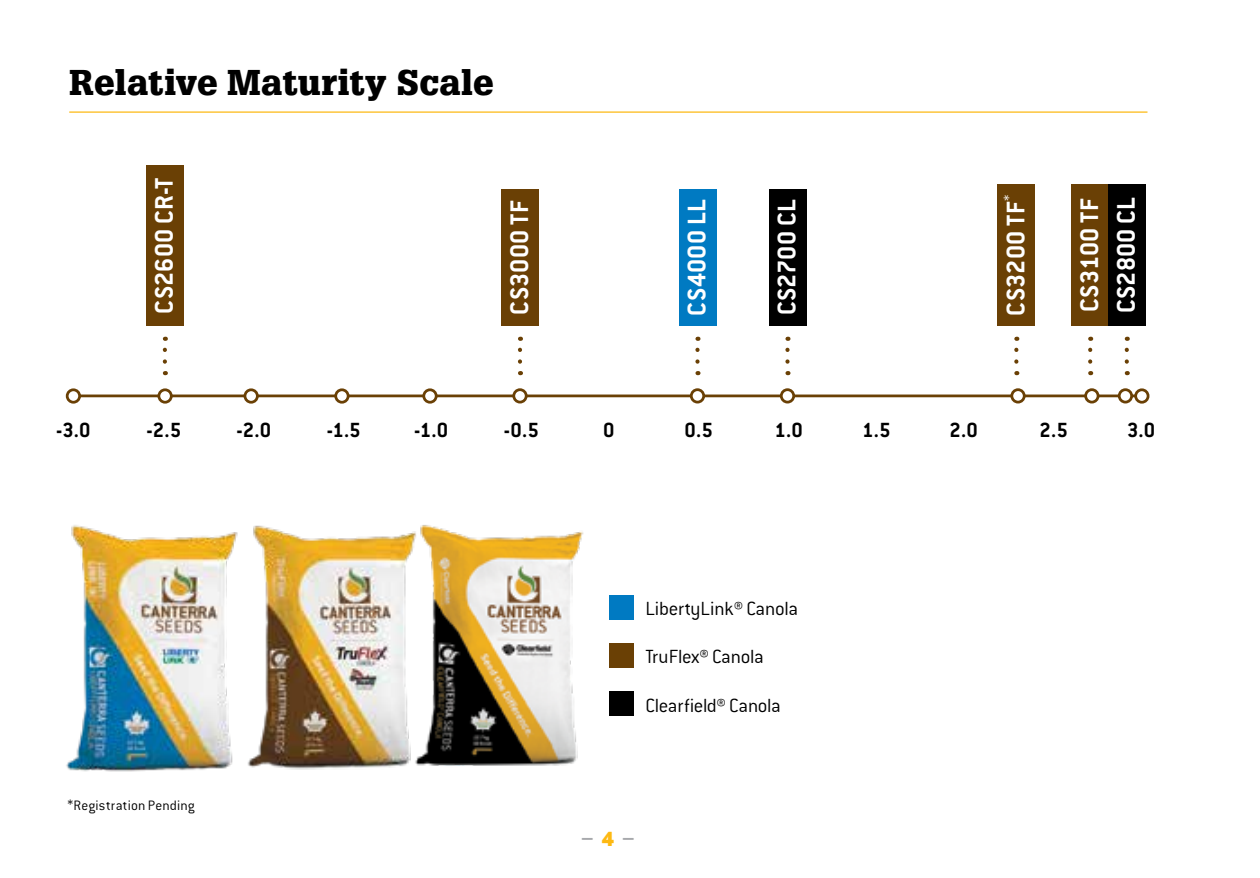
<style>
.page{position:relative;width:1260px;height:878px;background:#fff}
.page>*{position:absolute;margin:0;border:0;box-sizing:border-box;transform-origin:0 0}
.t1{font:900 35px "Glypha LT Std";letter-spacing:.015em;color:#000}
.t2{font:700 28px "Conduit ITC Pro";letter-spacing:.01em;color:#fff}
.t3{font:700 22.5px "Conduit ITC Pro";color:#000}
.t4{font:700 22.5px "Conduit ITC Pro";color:#a7a9ac}
.t5{font:300 21px "Conduit ITC Pro";letter-spacing:-.015em;color:#000}
.t6{font:300 16.25px "Conduit ITC Pro";color:#fff}
.t7{font:300 15px "Conduit ITC Pro";letter-spacing:.01em;color:#000}
.s1{font-weight:900;color:#fdb913}
</style>
<div class="page">
<hr style="left:69px;top:111px;width:1078px;height:2px;background:#fdb913">
<hr style="left:68px;top:394px;width:1080px;height:3px;background:#6a4005">
<div style="left:1136px;top:390px;width:12px;height:12px;background:#fff;border-radius:50%"></div>
<div style="left:1134px;top:388px;width:15px;height:15px;border:3px solid #6a4005;border-radius:50%"></div>
<div style="left:424px;top:390px;width:12px;height:12px;background:#fff;border-radius:50%"></div>
<div style="left:422px;top:388px;width:16px;height:15px;border:3px solid #6a4005;border-radius:50%"></div>
<div style="left:336px;top:390px;width:12px;height:12px;background:#fff;border-radius:50%"></div>
<div style="left:334px;top:388px;width:16px;height:15px;border:3px solid #6a4005;border-radius:50%"></div>
<div style="left:245px;top:390px;width:12px;height:12px;background:#fff;border-radius:50%"></div>
<div style="left:244px;top:388px;width:15px;height:15px;border:3px solid #6a4005;border-radius:50%"></div>
<div style="left:159px;top:390px;width:12px;height:12px;background:#fff;border-radius:50%"></div>
<div style="left:157px;top:388px;width:16px;height:15px;border:3px solid #6a4005;border-radius:50%"></div>
<div style="left:67px;top:390px;width:13px;height:12px;background:#fff;border-radius:50%"></div>
<div style="left:66px;top:388px;width:15px;height:15px;border:3px solid #6a4005;border-radius:50%"></div>
<div style="left:781px;top:389px;width:13px;height:13px;background:#fff;border-radius:50%"></div>
<div style="left:780px;top:388px;width:15px;height:15px;border:3px solid #6a4005;border-radius:50%"></div>
<svg style="left:785px;top:337px;width:5px;height:24px"></svg>
<div style="left:769px;top:189px;width:37px;height:137px;background:#000"></div>
<div style="left:691px;top:389px;width:13px;height:13px;background:#fff;border-radius:50%"></div>
<div style="left:690px;top:388px;width:15px;height:15px;border:3px solid #6a4005;border-radius:50%"></div>
<svg style="left:695px;top:337px;width:5px;height:24px"></svg>
<div style="left:679px;top:189px;width:37px;height:137px;background:#007ac2"></div>
<img style="left:420px;top:525px;width:208px;height:241px">
<img style="left:66px;top:525px;width:137px;height:247px">
<img style="left:203px;top:525px;width:217px;height:245px">
<div style="left:609px;top:643px;width:25px;height:24px;background:#6a4005"></div>
<div style="left:609px;top:691px;width:25px;height:25px;background:#000"></div>
<div style="left:146px;top:165px;width:38px;height:161px;background:#6a4005"></div>
<svg style="left:163px;top:337px;width:4px;height:24px"></svg>
<div style="left:501px;top:189px;width:38px;height:137px;background:#6a4005"></div>
<div style="left:514px;top:389px;width:12px;height:13px;background:#fff;border-radius:50%"></div>
<div style="left:512px;top:388px;width:16px;height:15px;border:3px solid #6a4005;border-radius:50%"></div>
<svg style="left:518px;top:337px;width:4px;height:24px"></svg>
<div style="left:1072px;top:184px;width:37px;height:142px;background:#6a4005"></div>
<div style="left:1086px;top:389px;width:12px;height:13px;background:#fff;border-radius:50%"></div>
<div style="left:1084px;top:388px;width:15px;height:15px;border:3px solid #6a4005;border-radius:50%"></div>
<svg style="left:1088px;top:337px;width:4px;height:24px"></svg>
<div style="left:609px;top:595px;width:25px;height:24px;background:#007ac2"></div>
<svg style="left:1125px;top:337px;width:4px;height:24px"></svg>
<div style="left:1108px;top:184px;width:37px;height:142px;background:#000"></div>
<div style="left:1119px;top:389px;width:13px;height:13px;background:#fff;border-radius:50%"></div>
<div style="left:1118px;top:388px;width:15px;height:15px;border:3px solid #6a4005;border-radius:50%"></div>
<div style="left:998px;top:184px;width:37px;height:142px;background:#6a4005"></div>
<div style="left:1012px;top:389px;width:12px;height:13px;background:#fff;border-radius:50%"></div>
<div style="left:1010px;top:388px;width:16px;height:15px;border:3px solid #6a4005;border-radius:50%"></div>
<svg style="left:1014px;top:337px;width:4px;height:24px"></svg>
<p class="t1" style="left:69px;top:61px;width:425px">Relative Maturity Scale</p>
<p class="t2" style="left:148px;top:314px;width:138px;rotate:-90deg">CS2600 CR-T</p>
<p class="t6" style="left:1001px;top:201px;width:8px;rotate:-90deg">*</p>
<p class="t2" style="left:999px;top:315px;width:115px;rotate:-90deg">CS3200 TF</p>
<p class="t2" style="left:1110px;top:313px;width:118px;rotate:-90deg">CS2800 CL</p>
<p class="t2" style="left:503px;top:314px;width:115px;rotate:-90deg">CS3000 TF</p>
<p class="t2" style="left:1073px;top:312px;width:115px;rotate:-90deg">CS3100 TF</p>
<p class="t2" style="left:681px;top:316px;width:118px;rotate:-90deg">CS4000 LL</p>
<p class="t2" style="left:771px;top:315px;width:117px;rotate:-90deg">CS2700 CL</p>
<p class="t3" style="left:56px;top:416px;width:36px">-3.0</p>
<p class="t3" style="left:146px;top:416px;width:36px">-2.5</p>
<p class="t3" style="left:236px;top:416px;width:36px">-2.0</p>
<p class="t3" style="left:327px;top:416px;width:35px">-1.5</p>
<p class="t3" style="left:414px;top:416px;width:35px">-1.0</p>
<p class="t3" style="left:504px;top:416px;width:37px">-0.5</p>
<p class="t3" style="left:603px;top:416px;width:13px">0</p>
<p class="t3" style="left:685px;top:416px;width:30px">0.5</p>
<p class="t3" style="left:775px;top:416px;width:30px">1.0</p>
<p class="t3" style="left:862px;top:416px;width:30px">1.5</p>
<p class="t3" style="left:950px;top:416px;width:30px">2.0</p>
<p class="t3" style="left:1040px;top:416px;width:30px">2.5</p>
<p class="t3" style="left:1127px;top:416px;width:30px">3.0</p>
<p class="t5" style="left:645px;top:597px;width:154px">LibertyLink® Canola</p>
<p class="t7" style="left:68px;top:796px;width:129px">*Registration Pending</p>
<p class="t5" style="left:645px;top:645px;width:120px">TruFlex® Canola</p>
<p class="t5" style="left:645px;top:694px;width:137px">Clearfield® Canola</p>
<p class="t4" style="left:581px;top:825px;width:55px">– <span class="s1">4</span> –</p>
</div>
